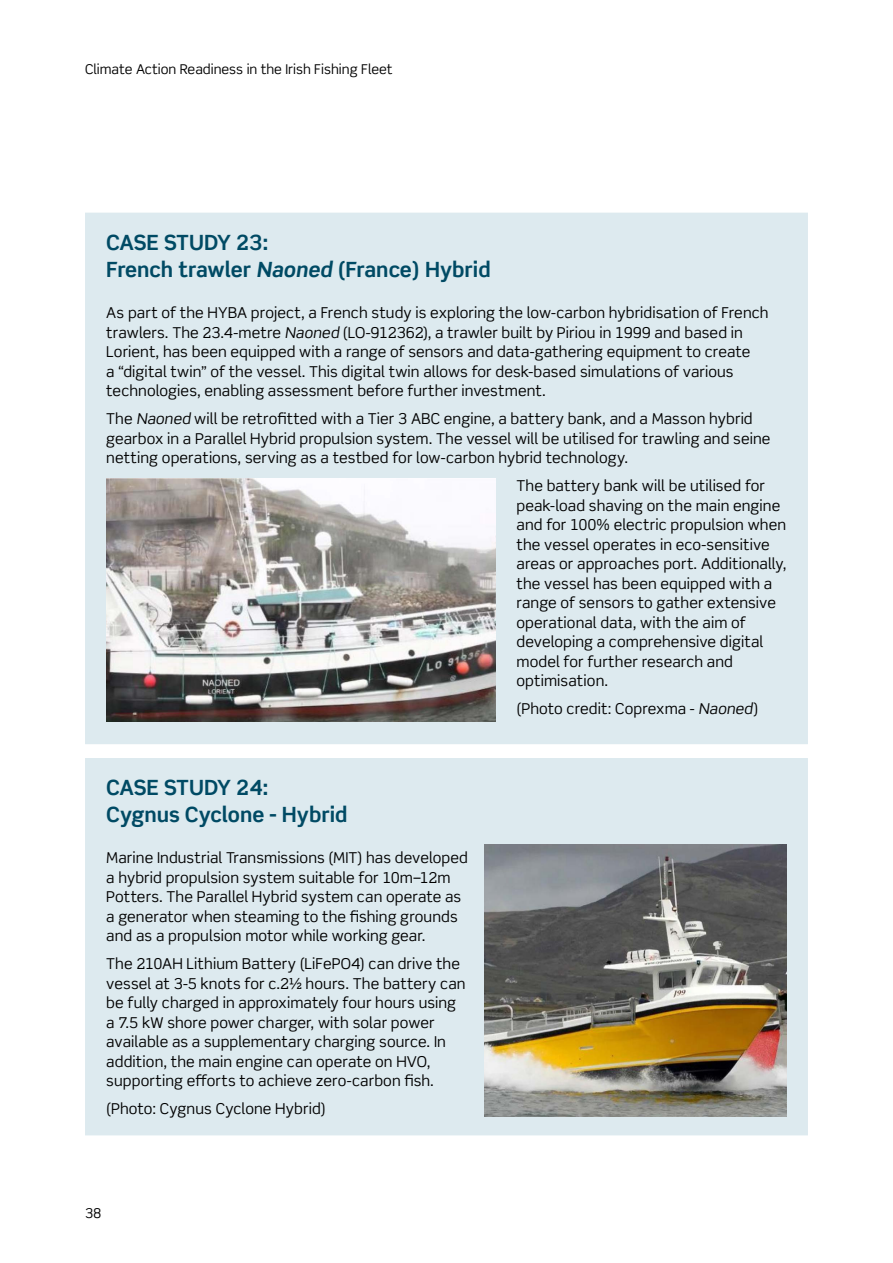
<style>
.page{position:relative;width:893px;height:1263px;background:#fff}
.page>*{position:absolute;margin:0;border:0;box-sizing:border-box;transform-origin:0 0}
.CS_H3{font:700 21px/27px "Scene Pro";color:#004a64}
.Body{font:15px/19.5px "Scene Pro";letter-spacing:.005em;color:#000}
.t1{font:13.5px "Scene Pro";color:#000}
.s1{font-style:italic}
</style>
<div class="page">
<div style="left:85px;top:213px;width:723px;height:531px;background:#ddeaef"></div>
<img style="left:106px;top:478px;width:389px;height:244px">
<div style="left:85px;top:758px;width:723px;height:377px;background:#ddeaef"></div>
<img style="left:485px;top:845px;width:302px;height:271px">
<p class="t1" style="left:85px;top:61px;width:309px">Climate Action Readiness in the Irish Fishing Fleet</p>
<p class="CS_H3" style="left:106px;top:229px;width:386px">CASE STUDY 23:<br>French trawler <span class="s1">Naoned</span> (France) Hybrid</p>
<p class="Body" style="left:106px;top:303px;width:664px">As part of the HYBA project, a French study is exploring the low-carbon hybridisation of French trawlers. The 23.4-metre <span class="s1">Naoned</span> (LO-912362), a trawler built by Piriou in 1999 and based in Lorient, has been equipped with a range of sensors and data-gathering equipment to create<br>a “digital twin” of the vessel. This digital twin allows for desk-based simulations of various technologies, enabling assessment before further investment.</p>
<p class="Body" style="left:106px;top:409px;width:666px">The <span class="s1">Naoned</span> will be retrofitted with a Tier 3 ABC engine, a battery bank, and a Masson hybrid gearbox in a Parallel Hybrid propulsion system. The vessel will be utilised for trawling and seine netting operations, serving as a testbed for low-carbon hybrid technology.</p>
<p class="Body" style="left:516px;top:476px;width:272px">The battery bank will be utilised for peak-load shaving on the main engine and for 100% electric propulsion when the vessel operates in eco-sensitive areas or approaches port. Additionally, the vessel has been equipped with a range of sensors to gather extensive operational data, with the aim of developing a comprehensive digital model for further research and optimisation.</p>
<p class="Body" style="left:516px;top:699px;width:243px">(Photo credit: Coprexma - <span class="s1">Naoned</span>)</p>
<p class="CS_H3" style="left:106px;top:774px;width:243px">CASE STUDY 24:<br>Cygnus Cyclone - Hybrid</p>
<p class="Body" style="left:106px;top:848px;width:363px">Marine Industrial Transmissions (MIT) has developed a hybrid propulsion system suitable for 10m–12m Potters. The Parallel Hybrid system can operate as a generator when steaming to the fishing grounds and as a propulsion motor while working gear.</p>
<p class="Body" style="left:106px;top:954px;width:361px">The 210AH Lithium Battery (LiFePO4) can drive the vessel at 3-5 knots for c.2½ hours. The battery can be fully charged in approximately four hours using a 7.5 kW shore power charger, with solar power available as a supplementary charging source. In addition, the main engine can operate on HVO, supporting efforts to achieve zero-carbon fish.</p>
<p class="Body" style="left:106px;top:1099px;width:221px">(Photo: Cygnus Cyclone Hybrid)</p>
<p class="t1" style="left:85px;top:1205px;width:18px">38</p>
</div>
